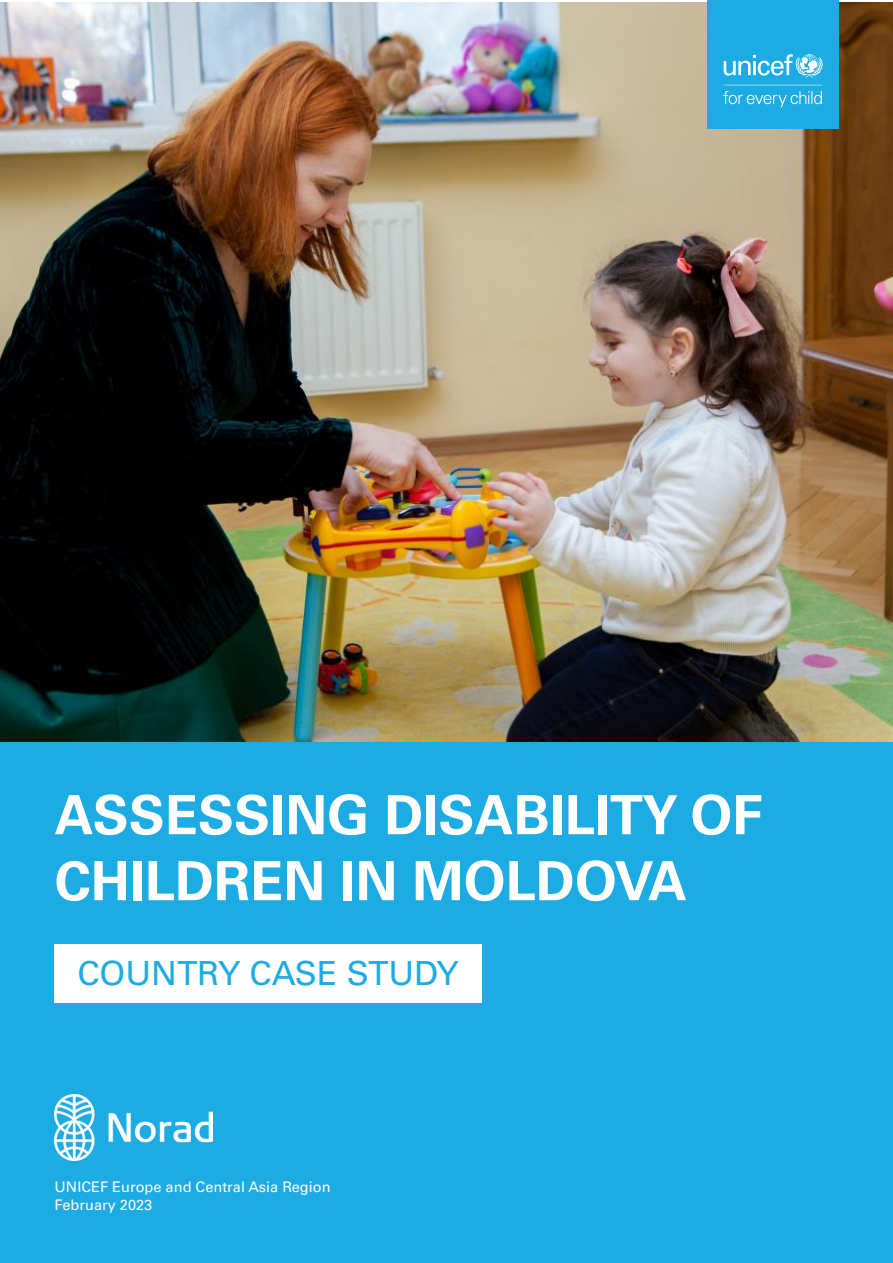
<style>
.page{position:relative;width:893px;height:1263px;background:#fff}
.page>*{position:absolute;margin:0;border:0;box-sizing:border-box;transform-origin:0 0}
.t1{font:700 54.15px/66px "Univers LTCYR 65";color:#fff}
.t2{font:33.15px "Univers LTCYR 55 Roman";color:#1cabe3}
.t3{font:14.55px/18.3px "Univers LTCYR 55 Roman";color:#fff}
</style>
<div class="page">
<img style="left:0;top:2px;width:893px;height:740px">
<div style="left:0;top:742px;width:893px;height:521px;background:#1cabe3"></div>
<div style="left:707px;top:0;width:132px;height:128px;background:#1cabe3"></div>
<svg style="left:724px;top:54px;width:99px;height:24px"></svg>
<svg style="left:723px;top:85px;width:99px;height:22px"></svg>
<img style="left:54px;top:1094px;width:158px;height:66px">
<div style="left:54px;top:944px;width:428px;height:58px;background:#fff"></div>
<h1 class="t1" style="left:55px;top:779px;width:709px">ASSESSING DISABILITY OF<br>CHILDREN IN MOLDOVA</h1>
<p class="t2" style="left:77px;top:950px;width:383px">COUNTRY CASE STUDY</p>
<p class="t3" style="left:55px;top:1177px;width:278px">UNICEF Europe and Central Asia Region<br>February 2023</p>
</div>
